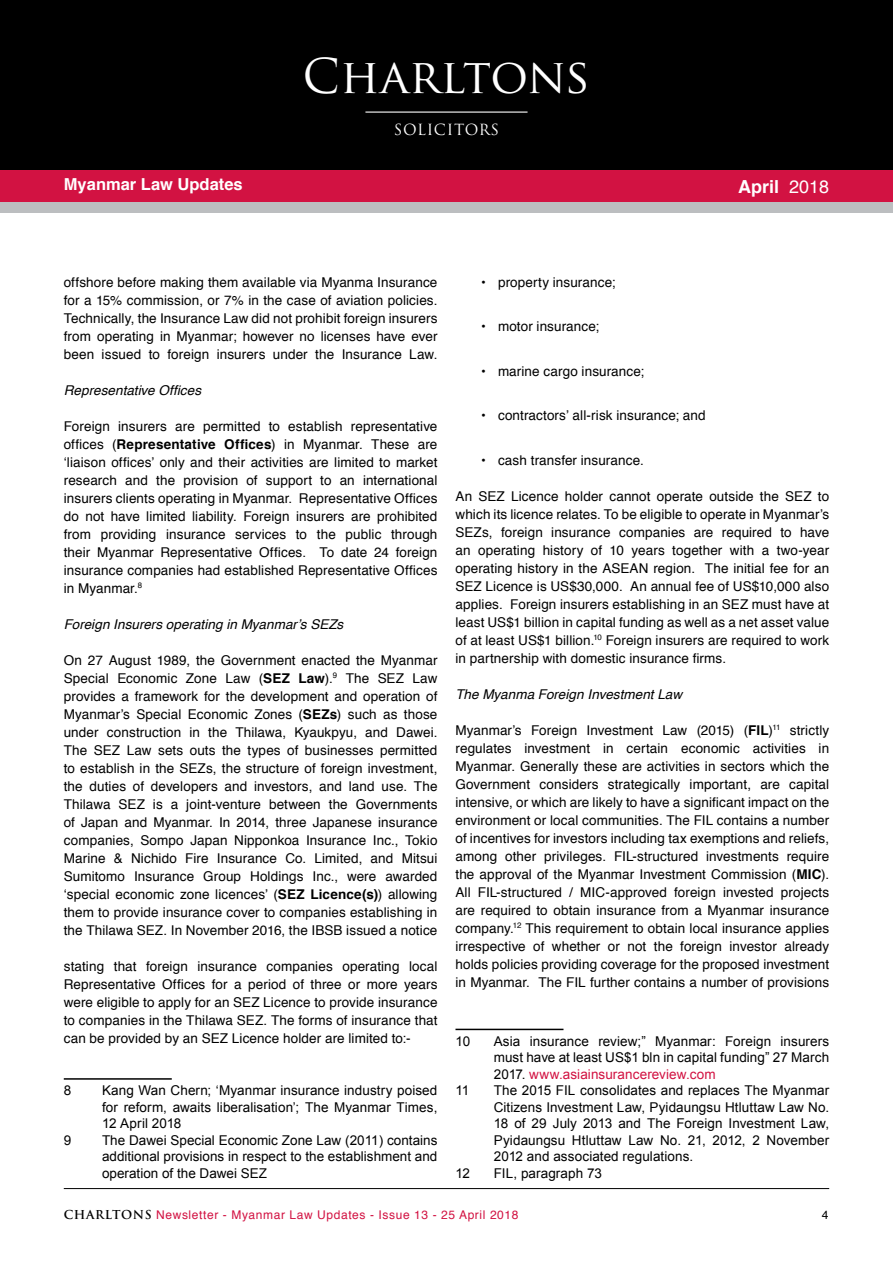
<style>
.page{position:relative;width:893px;height:1263px;background:#fff}
.page>*{position:absolute;margin:0;border:0;box-sizing:border-box;transform-origin:0 0}
.t1{font:46.8px "Trajan Pro";color:#fff}
.t2{font:700 18px "Helvetica";color:#fff}
.t3{font:700 16.5px "Helvetica";color:#fff}
.t4{font:15px "Trajan Pro";letter-spacing:.04em;color:#fff}
.t5{font:13.5px/18px "Helvetica";letter-spacing:.01em;color:#000;text-align:justify}
.t6{font:13.5px/16.5px "Arial";letter-spacing:.005em;color:#000;text-align:justify}
.t7{font:italic 13.5px "Helvetica";letter-spacing:.005em;color:#000}
.t8{font:12px "Helvetica";letter-spacing:.05em;color:#d21242}
.t9{font:12px "Helvetica";color:#000}
.s1{font-weight:400}
.s2{font-weight:700}
.s3{color:#d21242}
.s4{font-family:"Trajan Pro";font-weight:700;color:#000}
</style>
<div class="page">
<hr style="left:64px;top:1188px;width:765px;height:1px;background:#000">
<div style="left:0;top:0;width:893px;height:170px;background:#000"></div>
<div style="left:0;top:170px;width:893px;height:32px;background:#d21242"></div>
<hr style="left:365px;top:112px;width:162px;height:1px;background:#fff">
<div style="left:0;top:202px;width:893px;height:11px;background:#bcbec0"></div>
<hr style="left:64px;top:1078px;width:108px;height:2px;background:#000">
<hr style="left:455px;top:1029px;width:108px;height:1px;background:#000">
<p class="t3" style="left:64px;top:171px;width:180px">Myanmar Law Updates</p>
<h1 class="t1" style="left:303px;top:47px;width:289px">Charltons</h1>
<p class="t4" style="left:394px;top:120px;width:107px">SOLICITORS</p>
<h2 class="t2" style="left:738px;top:172px;width:93px">April <span class="s1">2018</span></h2>
<p class="t5" style="left:64px;top:273px;width:375px">offshore before making them available via Myanma Insurance for a 15% commission, or 7% in the case of aviation policies.<br>Technically, the Insurance Law did not prohibit foreign insurers from operating in Myanmar; however no licenses have ever been issued to foreign insurers under the Insurance Law.</p>
<p class="t7" style="left:64px;top:379px;width:139px">Representative Offices</p>
<p class="t5" style="left:64px;top:417px;width:375px">Foreign insurers are permitted to establish representative offices (<span class="s2">Representative Offices</span>) in Myanmar. These are ‘liaison offices’ only and their activities are limited to market research and the provision of support to an international insurers clients operating in Myanmar. Representative Offices do not have limited liability. Foreign insurers are prohibited from providing insurance services to the public through their Myanmar Representative Offices. To date 24 foreign insurance companies had established Representative Offices in Myanmar.<sup>8</sup></p>
<p class="t7" style="left:64px;top:613px;width:281px">Foreign Insurers operating in Myanmar’s SEZs</p>
<p class="t5" style="left:64px;top:651px;width:375px">On 27 August 1989, the Government enacted the Myanmar Special Economic Zone Law (<span class="s2">SEZ Law</span>).<sup>9</sup> The SEZ Law provides a framework for the development and operation of Myanmar’s Special Economic Zones (<span class="s2">SEZs</span>) such as those under construction in the Thilawa, Kyaukpyu, and Dawei.<br>The SEZ Law sets outs the types of businesses permitted to establish in the SEZs, the structure of foreign investment, the duties of developers and investors, and land use. The Thilawa SEZ is a joint-venture between the Governments of Japan and Myanmar. In 2014, three Japanese insurance companies, Sompo Japan Nipponkoa Insurance Inc., Tokio Marine &amp; Nichido Fire Insurance Co. Limited, and Mitsui Sumitomo Insurance Group Holdings Inc., were awarded ‘special economic zone licences’ (<span class="s2">SEZ Licence(s)</span>) allowing them to provide insurance cover to companies establishing in the Thilawa SEZ. In November 2016, the IBSB issued a notice</p>
<p class="t5" style="left:64px;top:957px;width:375px">stating that foreign insurance companies operating local Representative Offices for a period of three or more years were eligible to apply for an SEZ Licence to provide insurance to companies in the Thilawa SEZ. The forms of insurance that can be provided by an SEZ Licence holder are limited to:-</p>
<p class="t6" style="left:64px;top:1082px;width:9px">8</p>
<p class="t6" style="left:102px;top:1082px;width:337px">Kang Wan Chern; ‘Myanmar insurance industry poised for reform, awaits liberalisation’; The Myanmar Times, 12 April 2018</p>
<p class="t6" style="left:64px;top:1132px;width:9px">9</p>
<p class="t6" style="left:102px;top:1132px;width:337px">The Dawei Special Economic Zone Law (2011) contains additional provisions in respect to the establishment and operation of the Dawei SEZ</p>
<p class="t5" style="left:481px;top:273px;width:136px">• property insurance;</p>
<p class="t5" style="left:481px;top:318px;width:120px">• motor insurance;</p>
<p class="t5" style="left:481px;top:362px;width:165px">• marine cargo insurance;</p>
<p class="t5" style="left:481px;top:407px;width:226px">• contractors’ all-risk insurance; and</p>
<p class="t5" style="left:481px;top:451px;width:164px">• cash transfer insurance.</p>
<p class="t5" style="left:455px;top:487px;width:375px">An SEZ Licence holder cannot operate outside the SEZ to which its licence relates. To be eligible to operate in Myanmar’s SEZs, foreign insurance companies are required to have an operating history of 10 years together with a two-year operating history in the ASEAN region. The initial fee for an SEZ Licence is US$30,000. An annual fee of US$10,000 also applies. Foreign insurers establishing in an SEZ must have at least US$1 billion in capital funding as well as a net asset value of at least US$1 billion.<sup>10</sup> Foreign insurers are required to work in partnership with domestic insurance firms.</p>
<p class="t7" style="left:455px;top:683px;width:228px">The Myanma Foreign Investment Law</p>
<p class="t5" style="left:455px;top:721px;width:375px">Myanmar’s Foreign Investment Law (2015) (<span class="s2">FIL</span>)<sup>11</sup> strictly regulates investment in certain economic activities in Myanmar. Generally these are activities in sectors which the Government considers strategically important, are capital intensive, or which are likely to have a significant impact on the environment or local communities. The FIL contains a number of incentives for investors including tax exemptions and reliefs, among other privileges. FIL-structured investments require the approval of the Myanmar Investment Commission (<span class="s2">MIC</span>).<br>All FIL-structured / MIC-approved foreign invested projects are required to obtain insurance from a Myanmar insurance company.<sup>12</sup> This requirement to obtain local insurance applies irrespective of whether or not the foreign investor already holds policies providing coverage for the proposed investment in Myanmar. The FIL further contains a number of provisions</p>
<p class="t6" style="left:455px;top:1033px;width:16px">10</p>
<p class="t6" style="left:494px;top:1033px;width:337px">Asia insurance review;” Myanmar: Foreign insurers must have at least US$1 bln in capital funding” 27 March 2017. <span class="s3">www.asiainsurancereview.com</span></p>
<p class="t6" style="left:455px;top:1082px;width:15px">11</p>
<p class="t6" style="left:494px;top:1082px;width:337px">The 2015 FIL consolidates and replaces The Myanmar Citizens Investment Law, Pyidaungsu Htluttaw Law No.<br>18 of 29 July 2013 and The Foreign Investment Law, Pyidaungsu Htluttaw Law No. 21, 2012, 2 November 2012 and associated regulations.</p>
<p class="t6" style="left:455px;top:1165px;width:16px">12</p>
<p class="t6" style="left:494px;top:1165px;width:110px">FIL, paragraph 73</p>
<p class="t8" style="left:64px;top:1206px;width:456px"><span class="s4">CHARLTONS</span> Newsletter - Myanmar Law Updates - Issue 13 - 25 April 2018</p>
<p class="t9" style="left:822px;top:1206px;width:8px">4</p>
</div>
